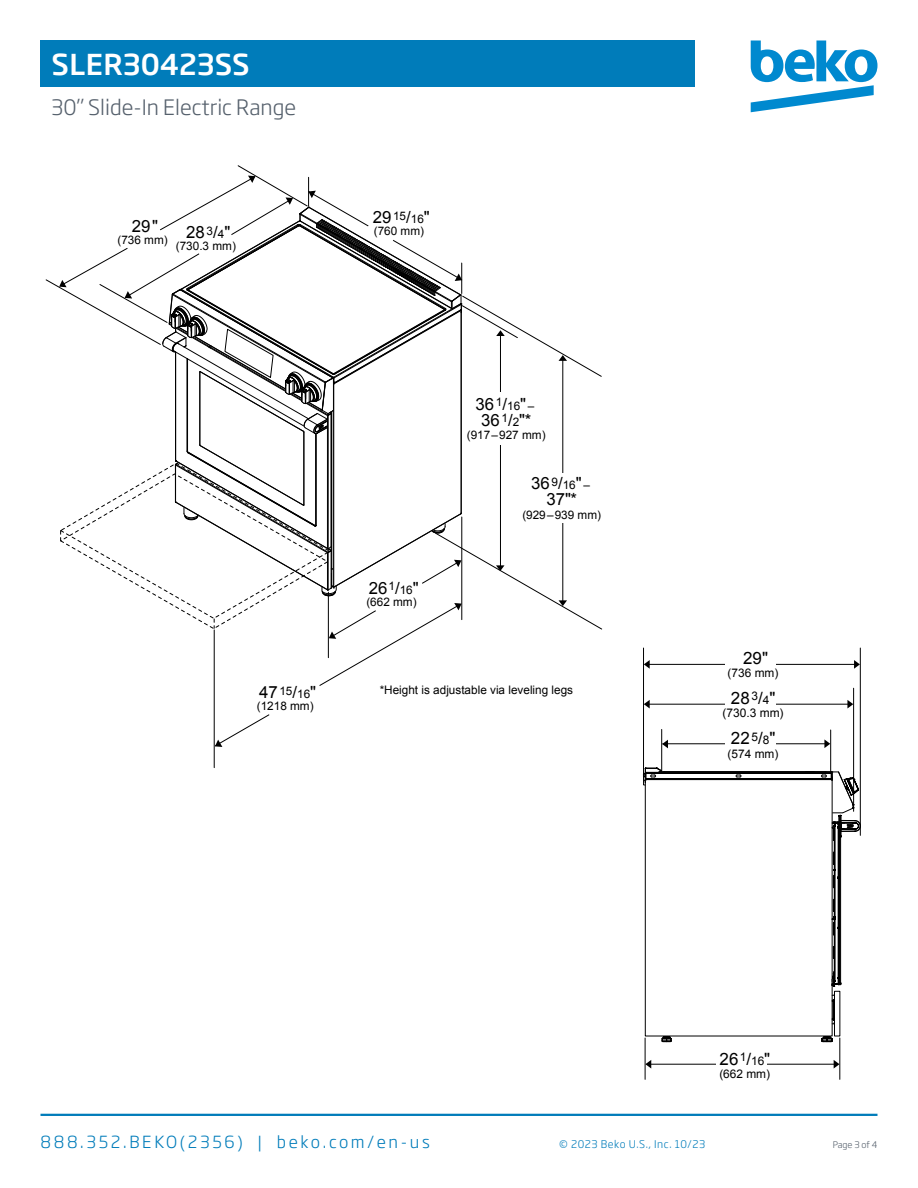
<style>
.page{position:relative;width:918px;height:1188px;background:#fff}
.page>*{position:absolute;margin:0;border:0;box-sizing:border-box;transform-origin:0 0}
.t1{font:500 28.5px "Soho Gothic Pro";letter-spacing:.005em;color:#fff}
.t2{font:300 21px "Soho Gothic Pro";color:#55606c}
.t3{font:16.95px "Arial";color:#000}
.t4{font:16.8px/16px "Arial";color:#000;text-align:center}
.t5{font:300 16.5px "Soho Gothic Pro";letter-spacing:.16em;color:#007cba}
.t6{font:12px "Arial";color:#000}
.t7{font:11.85px "Arial";color:#000}
.t8{font:11.7px "Arial";color:#000}
.t9{font:300 10.5px "Soho Gothic Pro";letter-spacing:.05em;color:#007cba}
.t10{font:300 9px "Soho Gothic Pro";letter-spacing:-.01em;color:#55606c}
.s1{font-size:11.7px}
.s2{font-size:11.85px}
</style>
<div class="page">
<hr style="left:40px;top:1114px;width:838px;height:2px;background:#007cba">
<svg style="left:751px;top:40px;width:127px;height:72px"></svg>
<div style="left:40px;top:40px;width:655px;height:47px;background:#007cba"></div>
<hr style="left:316px;top:434px;width:1px;height:92px;background:#000">
<hr style="left:328px;top:415px;width:1px;height:134px;background:#000">
<hr style="left:327px;top:416px;width:1px;height:132px;background:#000">
<hr style="left:187px;top:359px;width:1px;height:92px;background:#000">
<hr style="left:175px;top:352px;width:1px;height:109px;background:#000">
<hr style="left:315px;top:434px;width:1px;height:91px;background:#000">
<hr style="left:303px;top:432px;width:1px;height:73px;background:#000">
<hr style="left:199px;top:372px;width:1px;height:73px;background:#000">
<hr style="left:331px;top:412px;width:1px;height:139px;background:#000">
<hr style="left:461px;top:311px;width:1px;height:202px;background:#000">
<hr style="left:333px;top:384px;width:1px;height:203px;background:#000">
<hr style="left:214px;top:630px;width:1px;height:138px;background:#000">
<hr style="left:562px;top:356px;width:1px;height:245px;background:#000">
<svg style="left:60px;top:444px;width:542px;height:303px"></svg>
<svg style="left:45px;top:165px;width:557px;height:270px"></svg>
<svg style="left:646px;top:1060px;width:5px;height:9px"></svg>
<svg style="left:834px;top:1060px;width:6px;height:9px"></svg>
<hr style="left:647px;top:1064px;width:188px;height:1px;background:#000">
<div style="left:717px;top:1059px;width:50px;height:6px;background:#fff"></div>
<hr style="left:645px;top:1038px;width:1px;height:41px;background:#000">
<hr style="left:840px;top:1038px;width:1px;height:41px;background:#000">
<svg style="left:644px;top:660px;width:6px;height:9px"></svg>
<svg style="left:854px;top:660px;width:6px;height:9px"></svg>
<hr style="left:645px;top:664px;width:211px;height:1px;background:#000">
<div style="left:725px;top:661px;width:50px;height:7px;background:#fff"></div>
<svg style="left:644px;top:700px;width:6px;height:9px"></svg>
<svg style="left:847px;top:700px;width:6px;height:9px"></svg>
<hr style="left:645px;top:704px;width:204px;height:1px;background:#000">
<svg style="left:662px;top:740px;width:6px;height:8px"></svg>
<svg style="left:824px;top:739px;width:6px;height:9px"></svg>
<hr style="left:663px;top:743px;width:165px;height:1px;background:#000">
<div style="left:725px;top:701px;width:50px;height:7px;background:#fff"></div>
<div style="left:725px;top:742px;width:50px;height:6px;background:#fff"></div>
<hr style="left:643px;top:648px;width:1px;height:133px;background:#000">
<hr style="left:860px;top:648px;width:1px;height:187px;background:#000">
<hr style="left:853px;top:688px;width:1px;height:123px;background:#000">
<hr style="left:661px;top:729px;width:1px;height:43px;background:#000">
<hr style="left:830px;top:730px;width:1px;height:42px;background:#000">
<svg style="left:643px;top:767px;width:218px;height:275px"></svg>
<h1 class="t1" style="left:51px;top:42px;width:200px">SLER30423SS</h1>
<h2 class="t2" style="left:51px;top:91px;width:246px">30” Slide-In Electric Range</h2>
<h3 class="t4" style="left:132px;top:218px;width:28px">29"</h3>
<p class="t8" style="left:117px;top:232px;width:52px">(736 mm)</p>
<h3 class="t4" style="left:186px;top:224px;width:46px">28<sup>3</sup>/<span class="s1">4</span>"</h3>
<p class="t8" style="left:176px;top:238px;width:62px">(730.3 mm)</p>
<h3 class="t4" style="left:373px;top:210px;width:59px">29<sup>15</sup>/<span class="s1">16</span>"</h3>
<p class="t8" style="left:374px;top:223px;width:52px">(760 mm)</p>
<h3 class="t4" style="left:259px;top:684px;width:59px">47<sup>15</sup>/<span class="s1">16</span>"</h3>
<p class="t8" style="left:257px;top:698px;width:58px">(1218 mm)</p>
<h3 class="t4" style="left:369px;top:580px;width:51px">26<sup>1</sup>/<span class="s1">16</span>"</h3>
<p class="t8" style="left:366px;top:594px;width:52px">(662 mm)</p>
<h3 class="t4" style="left:476px;top:396px;width:60px">36<sup>1</sup>/<span class="s1">16</span>" <span class="s1">–<br></span>36<sup>1</sup>/<span class="s1">2</span>"*</h3>
<p class="t8" style="left:467px;top:427px;width:80px">(917–927 mm)</p>
<h3 class="t4" style="left:531px;top:475px;width:60px">36<sup>9</sup>/<span class="s1">16</span>" <span class="s1">–<br></span>37"*</h3>
<p class="t8" style="left:522px;top:507px;width:80px">(929–939 mm)</p>
<p class="t8" style="left:380px;top:682px;width:195px">*Height is adjustable via leveling legs</p>
<h3 class="t3" style="left:743px;top:646px;width:26px">29"</h3>
<p class="t7" style="left:728px;top:665px;width:52px">(736 mm)</p>
<h3 class="t3" style="left:731px;top:687px;width:46px">28<sup>3</sup>/<span class="s2">4</span>"</h3>
<p class="t6" style="left:722px;top:705px;width:63px">(730.3 mm)</p>
<h3 class="t3" style="left:731px;top:727px;width:46px">22<sup>5</sup>/<span class="s2">8</span>"</h3>
<p class="t7" style="left:728px;top:746px;width:52px">(574 mm)</p>
<h3 class="t3" style="left:720px;top:1047px;width:52px">26<sup>1</sup>/<span class="s2">16</span>"</h3>
<p class="t7" style="left:719px;top:1066px;width:52px">(662 mm)</p>
<h3 class="t5" style="left:40px;top:1129px;width:391px">888.352.BEKO(2356) | beko.com/en-us</h3>
<p class="t9" style="left:559px;top:1135px;width:148px">© 2023 Beko U.S., Inc. 10/23</p>
<p class="t10" style="left:833px;top:1137px;width:46px">Page 3 of 4</p>
</div>
